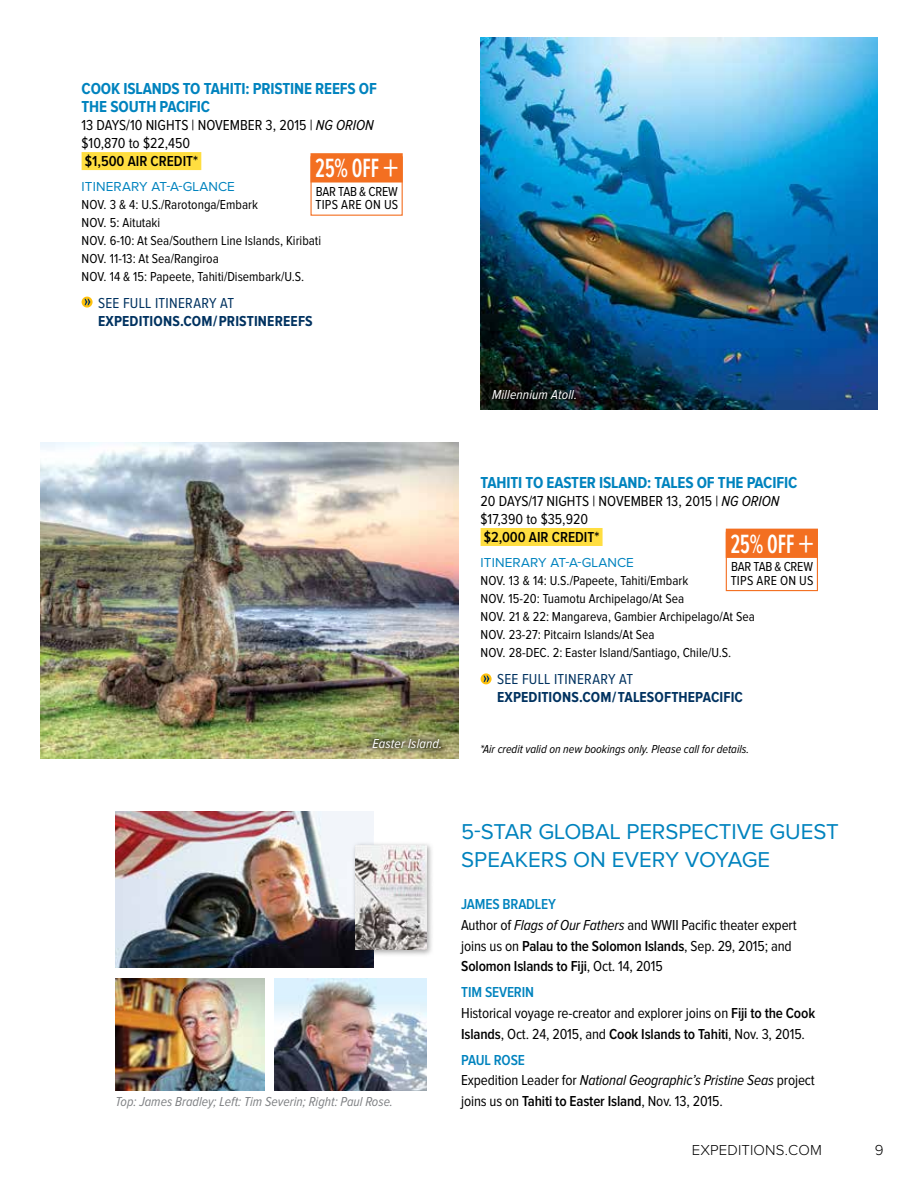
<style>
.page{position:relative;width:918px;height:1188px;background:#fff}
.page>*{position:absolute;margin:0;border:0;box-sizing:border-box;transform-origin:0 0}
.t1{font:600 27.45px "Proxima Nova Ex Cn";letter-spacing:-.005em;color:#fff;scale:.85 1}
.t2{font:22.35px/27.6px "Proxima Nova";letter-spacing:-.005em;color:#0083be}
.t3{font:700 16.5px/18px "Proxima Nova Cond";letter-spacing:-.01em;color:#0083be}
.t4{font:15px/20.7px "Proxima Nova Cond";letter-spacing:-.01em;color:#000}
.t5{font:700 15px "Proxima Nova Cond";letter-spacing:.01em;color:#003260}
.t6{font:15px "Proxima Nova Cond";letter-spacing:.015em;color:#003260}
.t7{font:600 15px "Proxima Nova Cond";color:#000}
.t8{font:300 15px "Proxima Nova";letter-spacing:.01em;color:#000}
.t9{font:13.5px/18px "Proxima Nova Cond";color:#000}
.t10{font:italic 13.5px "Proxima Nova Cond";color:#808285}
.t11{font:13.5px "Proxima Nova";letter-spacing:.01em;color:#0083be}
.t12{font:italic 13.5px "Proxima Nova Cond";letter-spacing:.01em;color:#fff}
.t13{font:italic 12px "Proxima Nova Cond";color:#000}
.s1{font-style:italic}
.s2{font-family:"Proxima Nova";font-weight:400;font-size:36px}
.s3{font-weight:600;color:#0083be}
.s4{font-weight:600}
</style>
<div class="page">
<div style="left:481px;top:528px;width:122px;height:18px;background:#ffde40"></div>
<img style="left:40px;top:443px;width:419px;height:316px">
<img style="left:481px;top:37px;width:397px;height:373px">
<div style="left:485px;top:383px;width:97px;height:23px;background:#000;opacity:.85"></div>
<div style="left:366px;top:732px;width:82px;height:23px;background:#000;opacity:.85"></div>
<img style="left:116px;top:811px;width:257px;height:157px">
<div style="left:351px;top:841px;width:83px;height:116px;background:#000;opacity:.35"></div>
<img style="left:356px;top:845px;width:71px;height:105px">
<img style="left:274px;top:978px;width:153px;height:112px">
<img style="left:116px;top:978px;width:148px;height:112px">
<div style="left:726px;top:532px;width:92px;height:59px;border:1px solid #f36f21"></div>
<div style="left:726px;top:529px;width:92px;height:29px;background:#f36f21"></div>
<div style="left:310px;top:156px;width:93px;height:60px;border:1px solid #f36f21"></div>
<svg style="left:311px;top:153px;width:92px;height:30px;background:#f37226"></svg>
<svg style="left:82px;top:297px;width:11px;height:11px"></svg>
<svg style="left:85px;top:299px;width:5px;height:6px"></svg>
<div style="left:82px;top:152px;width:119px;height:18px;background:#ffde40"></div>
<svg style="left:481px;top:673px;width:11px;height:11px"></svg>
<svg style="left:484px;top:676px;width:5px;height:6px"></svg>
<p class="t3" style="left:82px;top:80px;width:297px">COOK ISLANDS TO TAHITI: PRISTINE REEFS OF<br>THE SOUTH PACIFIC</p>
<p class="t4" style="left:82px;top:117px;width:294px;line-height:18px">13 DAYS/10 NIGHTS | NOVEMBER 3, 2015 | <span class="s1">NG ORION </span>$10,870 to $22,450</p>
<p class="t7" style="left:85px;top:153px;width:115px">$1,500 AIR CREDIT*</p>
<p class="t11" style="left:82px;top:179px;width:155px">ITINERARY AT-A-GLANCE</p>
<p class="t9" style="left:82px;top:196px;width:241px">NOV. 3 &amp; 4: U.S./Rarotonga/Embark<br>NOV. 5: Aitutaki<br>NOV. 6-10: At Sea/Southern Line Islands, Kiribati NOV. 11-13: At Sea/Rangiroa<br>NOV. 14 &amp; 15: Papeete, Tahiti/Disembark/U.S.</p>
<h1 class="t1" style="left:315px;top:153px;width:99px">25% OFF <span class="s2">+</span></h1>
<p class="t9" style="left:315px;top:185px;width:84px;line-height:13.5px">BAR TAB &amp; CREW<br>TIPS ARE ON US</p>
<p class="t6" style="left:98px;top:294px;width:138px">SEE FULL ITINERARY AT</p>
<p class="t5" style="left:98px;top:312px;width:216px">EXPEDITIONS.COM/PRISTINEREEFS</p>
<p class="t12" style="left:492px;top:387px;width:87px">Millennium Atoll.</p>
<p class="t12" style="left:373px;top:736px;width:71px">Easter Island.</p>
<p class="t3" style="left:481px;top:474px;width:318px">TAHITI TO EASTER ISLAND: TALES OF THE PACIFIC</p>
<p class="t4" style="left:481px;top:493px;width:300px;line-height:18px">20 DAYS/17 NIGHTS | NOVEMBER 13, 2015 | <span class="s1">NG ORION </span>$17,390 to $35,920</p>
<p class="t7" style="left:484px;top:529px;width:117px">$2,000 AIR CREDIT*</p>
<p class="t11" style="left:481px;top:555px;width:155px">ITINERARY AT-A-GLANCE</p>
<p class="t9" style="left:481px;top:572px;width:276px">NOV. 13 &amp; 14: U.S./Papeete, Tahiti/Embark<br>NOV. 15-20: Tuamotu Archipelago/At Sea<br>NOV. 21 &amp; 22: Mangareva, Gambier Archipelago/At Sea NOV. 23-27: Pitcairn Islands/At Sea<br>NOV. 28-DEC. 2: Easter Island/Santiago, Chile/U.S.</p>
<h1 class="t1" style="left:731px;top:528px;width:99px">25% OFF <span class="s2">+</span></h1>
<p class="t9" style="left:731px;top:560px;width:84px;line-height:13.5px">BAR TAB &amp; CREW<br>TIPS ARE ON US</p>
<p class="t6" style="left:497px;top:671px;width:138px">SEE FULL ITINERARY AT</p>
<p class="t5" style="left:497px;top:689px;width:247px">EXPEDITIONS.COM/TALESOFTHEPACIFIC</p>
<p class="t13" style="left:480px;top:742px;width:271px">*Air credit valid on new bookings only. Please call for details.</p>
<p class="t10" style="left:116px;top:1094px;width:279px">Top: James Bradley; Left: Tim Severin; Right: Paul Rose.</p>
<h2 class="t2" style="left:461px;top:818px;width:379px">5-STAR GLOBAL PERSPECTIVE GUEST<br>SPEAKERS ON EVERY VOYAGE</h2>
<p class="t4" style="left:461px;top:894px;width:337px"><span class="s3">JAMES BRADLEY<br></span>Author of <span class="s1">Flags of Our Fathers</span> and WWII Pacific theater expert joins us on <span class="s4">Palau to the Solomon Islands</span>, Sep. 29, 2015; and <span class="s4">Solomon Islands to Fiji</span>, Oct. 14, 2015</p>
<p class="t4" style="left:461px;top:982px;width:356px"><span class="s3">TIM SEVERIN<br></span>Historical voyage re-creator and explorer joins on <span class="s4">Fiji to the Cook<br>Islands</span>, Oct. 24, 2015, and <span class="s4">Cook Islands to Tahiti</span>, Nov. 3, 2015.</p>
<p class="t4" style="left:461px;top:1050px;width:355px"><span class="s3">PAUL ROSE<br></span>Expedition Leader for <span class="s1">National Geographic’s Pristine Seas</span> project joins us on <span class="s4">Tahiti to Easter Island</span>, Nov. 13, 2015.</p>
<p class="t8" style="left:692px;top:1142px;width:132px">EXPEDITIONS.COM</p>
<p class="t8" style="left:875px;top:1142px;width:10px">9</p>
</div>
